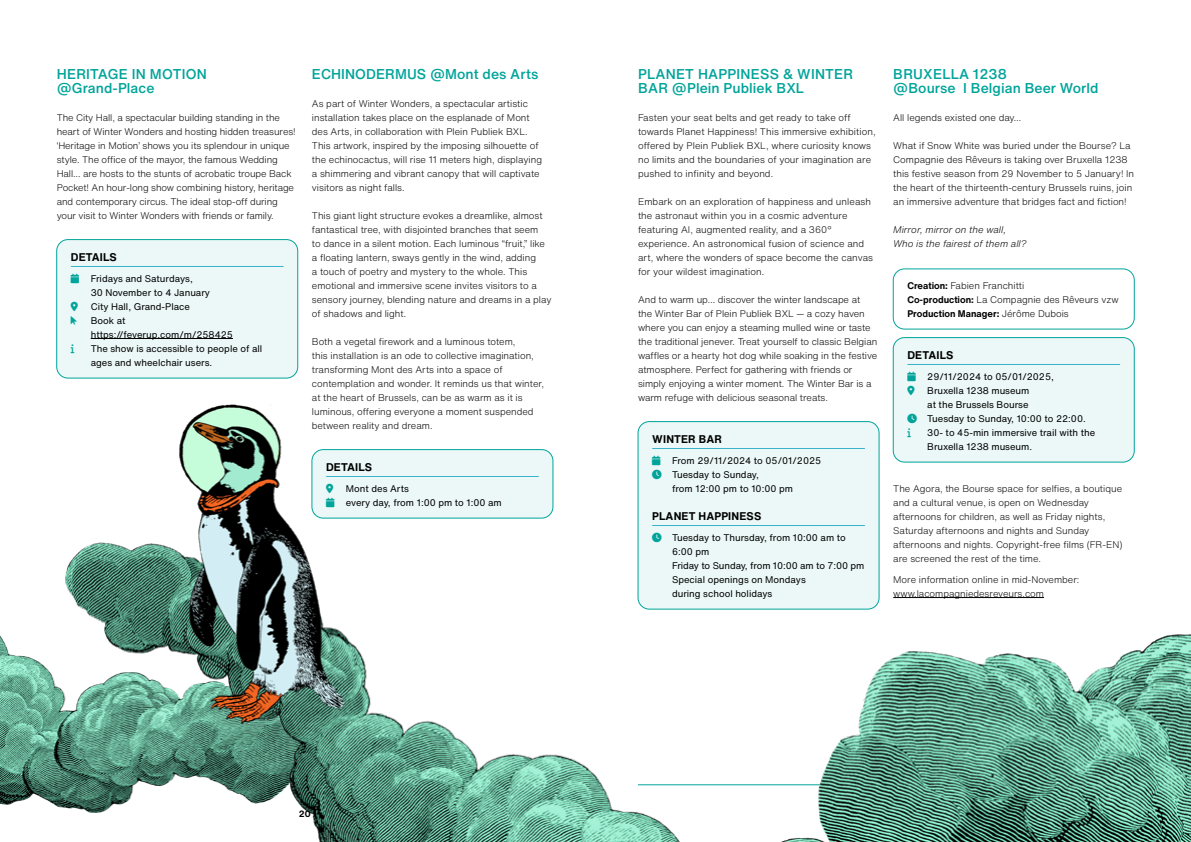
<style>
.page{position:relative;width:1191px;height:842px;background:#fff}
.page>*{position:absolute;margin:0;border:0;box-sizing:border-box;transform-origin:0 0}
.t1{font:500 14px/14px "Helvetica Now Text";letter-spacing:.005em;color:#00a49a}
.t2{font:700 11px "Helvetica Now Text";letter-spacing:.015em;color:#000}
.t3{font:300 9.5px/14px "Helvetica Now Text";color:#000}
.t4{font:9.5px/14px "Helvetica Now Text";color:#000}
.t5{font:italic 300 9.5px/14px "Helvetica Now Text";color:#000}
.t6{font:700 9px "Helvetica Now Text";color:#000}
.s1{font-weight:700}
</style>
<div class="page">
<img style="left:0;top:635px;width:26px;height:170px">
<img style="left:26px;top:448px;width:1092px;height:394px">
<div style="left:638px;top:422px;width:241px;height:187px;background:#ebf8f7;border-radius:11px"></div>
<div style="left:638px;top:421px;width:241px;height:188px;border:1px solid #00a49a;border-radius:11px"></div>
<hr style="left:652px;top:448px;width:213px;height:1px;background:#38b3cb">
<hr style="left:652px;top:525px;width:213px;height:1px;background:#38b3cb">
<div style="left:893px;top:269px;width:241px;height:60px;border:1px solid #00a49a;border-radius:11px"></div>
<div style="left:893px;top:338px;width:241px;height:124px;background:#ebf8f7;border-radius:11px"></div>
<div style="left:893px;top:337px;width:241px;height:125px;border:1px solid #00a49a;border-radius:11px"></div>
<hr style="left:907px;top:364px;width:213px;height:1px;background:#38b3cb">
<hr style="left:893px;top:597px;width:151px;height:1px;background:#000">
<div style="left:57px;top:240px;width:241px;height:138px;background:#ebf8f7;border-radius:11px"></div>
<div style="left:56px;top:239px;width:242px;height:139px;border:1px solid #00a49a;border-radius:11px"></div>
<hr style="left:71px;top:266px;width:212px;height:1px;background:#38b3cb">
<hr style="left:91px;top:338px;width:142px;height:1px;background:#000">
<div style="left:312px;top:450px;width:241px;height:68px;background:#ebf8f7;border-radius:11px"></div>
<div style="left:312px;top:449px;width:241px;height:69px;border:1px solid #00a49a;border-radius:11px"></div>
<hr style="left:326px;top:476px;width:213px;height:1px;background:#38b3cb">
<hr style="left:638px;top:784px;width:496px;height:1px;background:#00a49a">
<img style="left:767px;top:601px;width:424px;height:241px">
<img style="left:147px;top:404px;width:221px;height:336px">
<svg style="left:326px;top:483px;width:8px;height:24px"></svg>
<h1 class="t1" style="left:57px;top:66px;width:152px">HERITAGE IN MOTION @Grand-Place</h1>
<p class="t3" style="left:57px;top:110px;width:240px">The City Hall, a spectacular building standing in the heart of Winter Wonders and hosting hidden treasures! ‘Heritage in Motion’ shows you its splendour in unique style. The office of the mayor, the famous Wedding Hall... are hosts to the stunts of acrobatic troupe Back Pocket! An hour-long show combining history, heritage and contemporary circus. The ideal stop-off during your visit to Winter Wonders with friends or family.</p>
<p class="t2" style="left:71px;top:248px;width:47px">DETAILS</p>
<p class="t4" style="left:91px;top:271px;width:173px">Fridays and Saturdays,<br>30 November to 4 January<br>City Hall, Grand-Place<br>Book at https://feverup.com/m/258425<br>The show is accessible to people of all ages and wheelchair users.</p>
<h1 class="t1" style="left:312px;top:66px;width:228px">ECHINODERMUS @Mont des Arts</h1>
<p class="t3" style="left:312px;top:96px;width:232px">As part of Winter Wonders, a spectacular artistic installation takes place on the esplanade of Mont des Arts, in collaboration with Plein Publiek BXL.<br>This artwork, inspired by the imposing silhouette of the echinocactus, will rise 11 meters high, displaying a shimmering and vibrant canopy that will captivate visitors as night falls.</p>
<p class="t3" style="left:312px;top:208px;width:241px">This giant light structure evokes a dreamlike, almost fantastical tree, with disjointed branches that seem<br>to dance in a silent motion. Each luminous “fruit,” like a floating lantern, sways gently in the wind, adding<br>a touch of poetry and mystery to the whole. This emotional and immersive scene invites visitors to a sensory journey, blending nature and dreams in a play of shadows and light.</p>
<p class="t3" style="left:312px;top:334px;width:234px">Both a vegetal firework and a luminous totem,<br>this installation is an ode to collective imagination, transforming Mont des Arts into a space of contemplation and wonder. It reminds us that winter, at the heart of Brussels, can be as warm as it is luminous, offering everyone a moment suspended between reality and dream.</p>
<p class="t2" style="left:326px;top:458px;width:47px">DETAILS</p>
<p class="t4" style="left:346px;top:481px;width:157px">Mont des Arts<br>every day, from 1:00 pm to 1:00 am</p>
<p class="t6" style="left:299px;top:807px;width:13px">20</p>
<h1 class="t1" style="left:638px;top:66px;width:217px">PLANET HAPPINESS &amp; WINTER<br>BAR @Plein Publiek BXL</h1>
<p class="t3" style="left:638px;top:110px;width:239px">Fasten your seat belts and get ready to take off towards Planet Happiness! This immersive exhibition, offered by Plein Publiek BXL, where curiosity knows no limits and the boundaries of your imagination are pushed to infinity and beyond.</p>
<p class="t3" style="left:638px;top:194px;width:237px">Embark on an exploration of happiness and unleash the astronaut within you in a cosmic adventure featuring AI, augmented reality, and a 360° experience. An astronomical fusion of science and art, where the wonders of space become the canvas for your wildest imagination.</p>
<p class="t3" style="left:638px;top:292px;width:241px">And to warm up… discover the winter landscape at<br>the Winter Bar of Plein Publiek BXL — a cozy haven where you can enjoy a steaming mulled wine or taste the traditional jenever. Treat yourself to classic Belgian waffles or a hearty hot dog while soaking in the festive atmosphere. Perfect for gathering with friends or simply enjoying a winter moment. The Winter Bar is a warm refuge with delicious seasonal treats.</p>
<p class="t2" style="left:652px;top:430px;width:71px">WINTER BAR</p>
<p class="t4" style="left:672px;top:453px;width:151px">From 29/11/2024 to 05/01/2025<br>Tuesday to Sunday,<br>from 12:00 pm to 10:00 pm</p>
<p class="t2" style="left:652px;top:507px;width:111px">PLANET HAPPINESS</p>
<p class="t4" style="left:672px;top:530px;width:194px">Tuesday to Thursday, from 10:00 am to<br>6:00 pm<br>Friday to Sunday, from 10:00 am to 7:00 pm<br>Special openings on Mondays<br>during school holidays</p>
<h1 class="t1" style="left:893px;top:66px;width:207px">BRUXELLA 1238<br>@Bourse I Belgian Beer World</h1>
<p class="t3" style="left:893px;top:110px;width:130px">All legends existed one day…</p>
<p class="t3" style="left:893px;top:138px;width:242px">What if Snow White was buried under the Bourse? La Compagnie des Rêveurs is taking over Bruxella 1238 this festive season from 29 November to 5 January! In the heart of the thirteenth-century Brussels ruins, join an immersive adventure that bridges fact and fiction!</p>
<p class="t5" style="left:893px;top:222px;width:135px">Mirror, mirror on the wall,<br>Who is the fairest of them all?</p>
<p class="t3" style="left:907px;top:278px;width:213px"><span class="s1">Creation:</span> Fabien Franchitti<br><span class="s1">Co-production:</span> La Compagnie des Rêveurs vzw<br><span class="s1">Production Manager:</span> Jérôme Dubois</p>
<p class="t2" style="left:907px;top:346px;width:47px">DETAILS</p>
<p class="t4" style="left:927px;top:369px;width:169px">29/11/2024 to 05/01/2025,<br>Bruxella 1238 museum<br>at the Brussels Bourse<br>Tuesday to Sunday, 10:00 to 22:00.<br>30- to 45-min immersive trail with the<br>Bruxella 1238 museum.</p>
<p class="t3" style="left:893px;top:481px;width:231px">The Agora, the Bourse space for selfies, a boutique and a cultural venue, is open on Wednesday afternoons for children, as well as Friday nights, Saturday afternoons and nights and Sunday afternoons and nights. Copyright-free films (FR-EN) are screened the rest of the time.</p>
<p class="t3" style="left:893px;top:572px;width:188px">More information online in mid-November: www.lacompagniedesreveurs.com</p>
</div>
